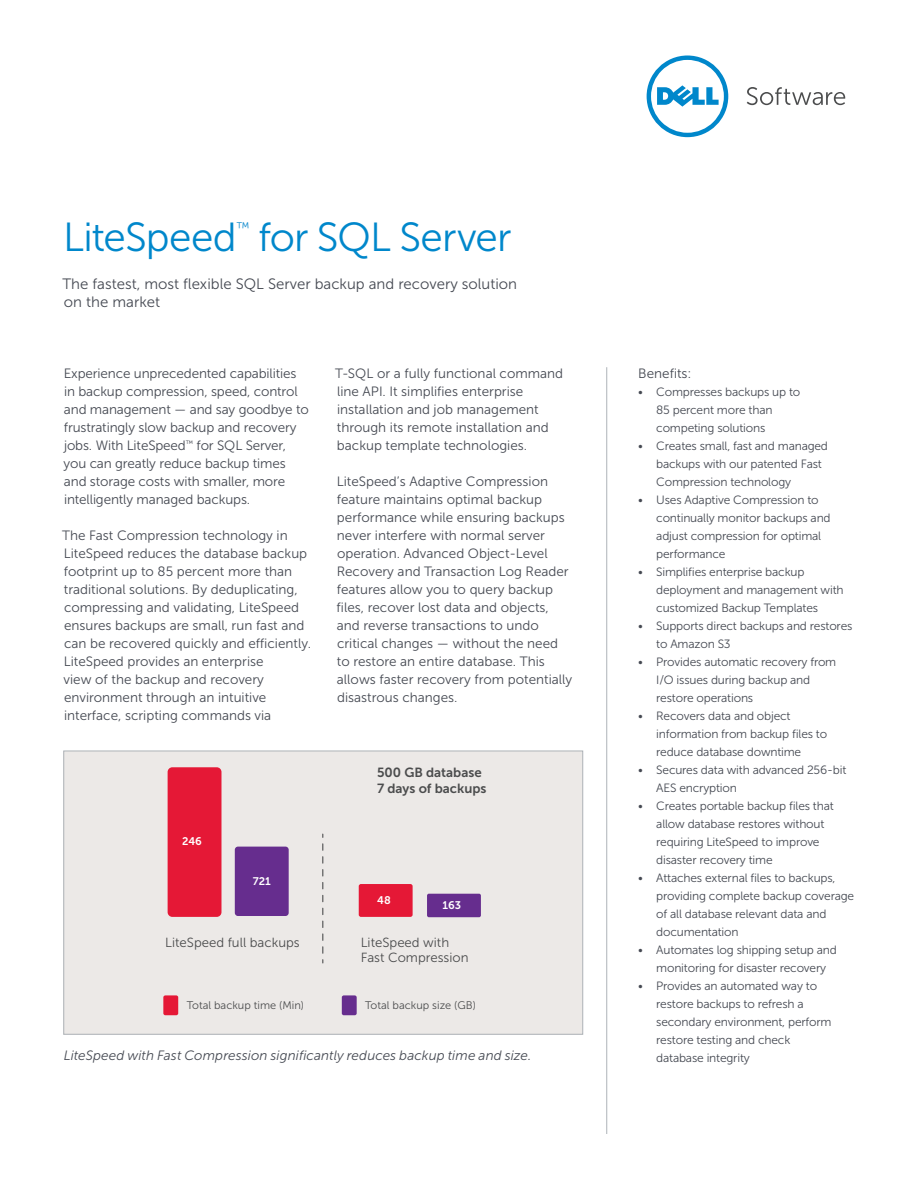
<style>
.page{position:relative;width:918px;height:1188px;background:#fff}
.page>*{position:absolute;margin:0;border:0;box-sizing:border-box;transform-origin:0 0}
.Main_Headline__front{font:40.5px "Museo Sans For Dell 300";letter-spacing:-.02em;color:#0087cb}
.Main_Subhead__front{font:15px/18px "Museo Sans For Dell 300";color:#454952}
.Main_Headline__front-2{font:13.95px "Museo Sans For Dell 300";color:#1f92d1}
.Body_copy{font:13.5px/18px "Museo Sans For Dell 300";color:#454952}
.image_caption{font:italic 13.5px "Museo Sans For Dell 300";letter-spacing:.005em;color:#454952}
.Bullets_Header__fron{font:13.5px "Museo Sans For Dell 300";color:#454952}
.t1{font:13.2px/15.9px "Museo Sans For Dell 300";color:#4b4c4d}
.t2{font:13.2px/15.9px "Museo Sans For Dell 700";color:#4b4c4d}
.t3{font:12px/18px "Museo Sans For Dell 300";letter-spacing:-.015em;color:#454952}
.t4{font:10.95px "Museo Sans For Dell 300";color:#4b4c4d}
.t5{font:10.95px "Museo Sans For Dell 700";color:#fff}
</style>
<div class="page">
<svg style="left:647px;top:55px;width:81px;height:82px"></svg>
<svg style="left:747px;top:87px;width:98px;height:18px"></svg>
<hr style="left:606px;top:367px;width:1px;height:767px;background:#aeb3b8">
<div style="left:65px;top:753px;width:516px;height:280px;background:#ece9e7"></div>
<div style="left:342px;top:995px;width:15px;height:20px;background:#662d8e;border-radius:2px"></div>
<div style="left:163px;top:995px;width:15px;height:20px;background:#e51836;border-radius:2px"></div>
<svg style="left:322px;top:834px;width:1px;height:119px"></svg>
<div style="left:235px;top:847px;width:54px;height:69px;background:#662d8e;border-radius:3px"></div>
<div style="left:168px;top:767px;width:53px;height:150px;background:#e51836;border-radius:5px"></div>
<div style="left:359px;top:884px;width:54px;height:33px;background:#e51836;border-radius:2px"></div>
<div style="left:427px;top:894px;width:54px;height:23px;background:#662d8e;border-radius:2px"></div>
<div style="left:63px;top:751px;width:520px;height:284px;border:1px solid #aeb3b8"></div>
<p class="Main_Headline__front" style="left:63px;top:215px;width:175px">LiteSpeed</p>
<p class="Main_Headline__front-2" style="left:237px;top:219px;width:15px">™</p>
<p class="Main_Headline__front" style="left:258px;top:215px;width:255px">for SQL Server</p>
<p class="Main_Subhead__front" style="left:62px;top:275px;width:456px">The fastest, most flexible SQL Server backup and recovery solution on the market</p>
<p class="Body_copy" style="left:64px;top:364px;width:247px">Experience unprecedented capabilities in backup compression, speed, control and management — and say goodbye to frustratingly slow backup and recovery jobs. With LiteSpeed<sup>™</sup> for SQL Server, you can greatly reduce backup times and storage costs with smaller, more intelligently managed backups.</p>
<p class="Body_copy" style="left:62px;top:526px;width:251px">The Fast Compression technology in LiteSpeed reduces the database backup footprint up to 85 percent more than traditional solutions. By deduplicating, compressing and validating, LiteSpeed ensures backups are small, run fast and can be recovered quickly and efficiently.<br>LiteSpeed provides an enterprise<br>view of the backup and recovery environment through an intuitive interface, scripting commands via</p>
<p class="t5" style="left:182px;top:835px;width:21px">246</p>
<p class="t5" style="left:253px;top:875px;width:20px">721</p>
<p class="Body_copy" style="left:335px;top:364px;width:230px">T-SQL or a fully functional command line API. It simplifies enterprise installation and job management through its remote installation and backup template technologies.</p>
<p class="Body_copy" style="left:337px;top:472px;width:237px">LiteSpeed’s Adaptive Compression feature maintains optimal backup performance while ensuring backups never interfere with normal server operation. Advanced Object-Level Recovery and Transaction Log Reader features allow you to query backup files, recover lost data and objects, and reverse transactions to undo critical changes — without the need to restore an entire database. This allows faster recovery from potentially disastrous changes.</p>
<p class="t2" style="left:377px;top:765px;width:111px">500 GB database<br>7 days of backups</p>
<p class="t5" style="left:377px;top:894px;width:15px">48</p>
<p class="t5" style="left:442px;top:899px;width:20px">163</p>
<p class="t1" style="left:165px;top:934px;width:136px">LiteSpeed full backups</p>
<p class="t1" style="left:361px;top:934px;width:109px">LiteSpeed with<br>Fast Compression</p>
<p class="t4" style="left:187px;top:999px;width:119px">Total backup time (Min)</p>
<p class="t4" style="left:365px;top:999px;width:112px">Total backup size (GB)</p>
<p class="image_caption" style="left:64px;top:1048px;width:469px">LiteSpeed with Fast Compression significantly reduces backup time and size.</p>
<p class="Bullets_Header__fron" style="left:638px;top:366px;width:55px">Benefits:</p>
<p class="t3" style="left:656px;top:383px;width:146px;text-indent:-18px">• Compresses backups up to<br>85 percent more than competing solutions</p>
<p class="t3" style="left:656px;top:437px;width:173px;text-indent:-18px">• Creates small, fast and managed backups with our patented Fast<br>Compression technology</p>
<p class="t3" style="left:656px;top:491px;width:176px;text-indent:-18px">• Uses Adaptive Compression to continually monitor backups and adjust compression for optimal performance</p>
<p class="t3" style="left:656px;top:563px;width:189px;text-indent:-18px">• Simplifies enterprise backup deployment and management with customized Backup Templates</p>
<p class="t3" style="left:656px;top:617px;width:198px;text-indent:-18px">• Supports direct backups and restores to Amazon S3</p>
<p class="t3" style="left:656px;top:653px;width:182px;text-indent:-18px">• Provides automatic recovery from<br>I/O issues during backup and restore operations</p>
<p class="t3" style="left:656px;top:707px;width:173px;text-indent:-18px">• Recovers data and object information from backup files to reduce database downtime</p>
<p class="t3" style="left:656px;top:761px;width:192px;text-indent:-18px">• Secures data with advanced 256-bit<br>AES encryption</p>
<p class="t3" style="left:656px;top:797px;width:179px;text-indent:-18px">• Creates portable backup files that allow database restores without requiring LiteSpeed to improve disaster recovery time</p>
<p class="t3" style="left:656px;top:869px;width:200px;text-indent:-18px">• Attaches external files to backups, providing complete backup coverage of all database relevant data and documentation</p>
<p class="t3" style="left:656px;top:941px;width:182px;text-indent:-18px">• Automates log shipping setup and monitoring for disaster recovery</p>
<p class="t3" style="left:656px;top:977px;width:177px;text-indent:-18px">• Provides an automated way to restore backups to refresh a secondary environment, perform restore testing and check database integrity</p>
</div>
